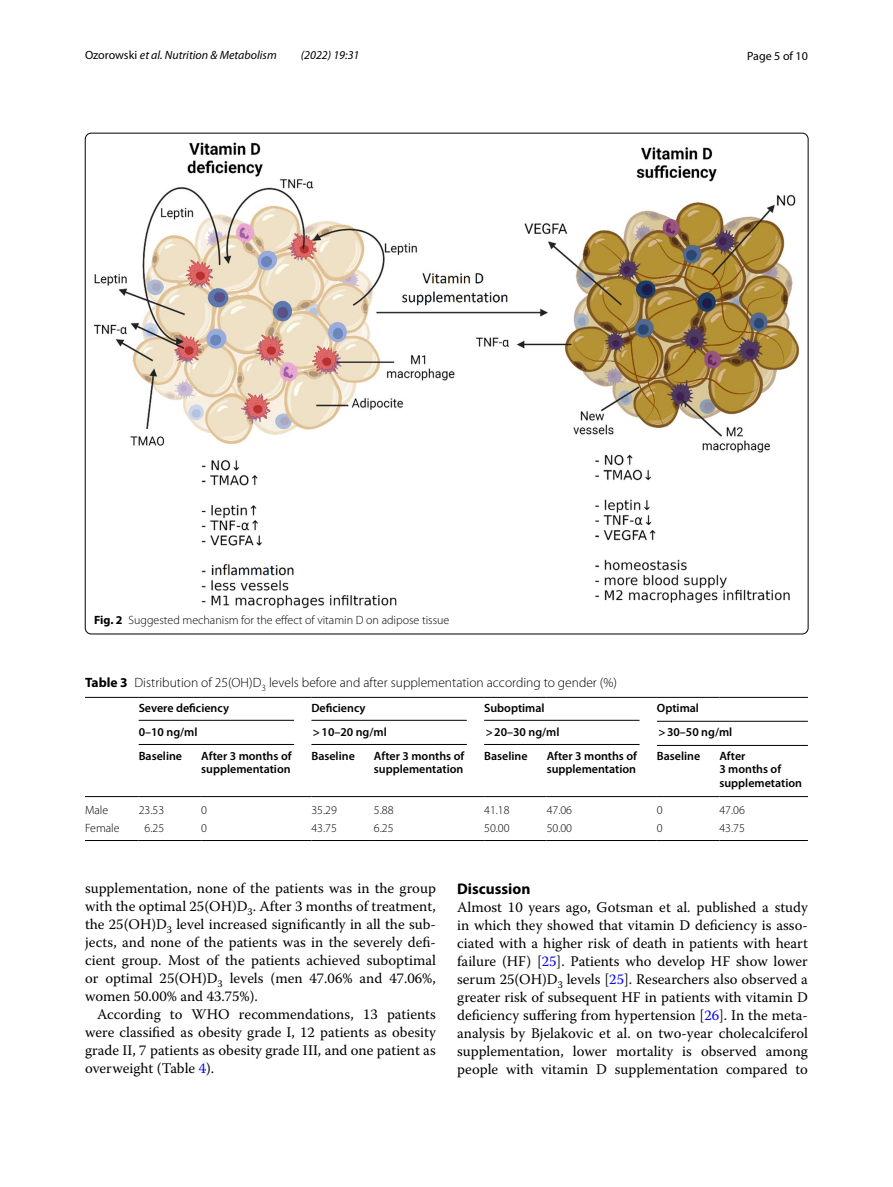
<style>
.page{position:relative;width:893px;height:1187px;background:#fff}
.page>*{position:absolute;margin:0;border:0;box-sizing:border-box;transform-origin:0 0}
.t1{font:700 15.45px "Myriad Pro";color:#000}
.t2{font:14.7px/18px "Warnock Pro";color:#000;text-align:justify}
.t3{font:300 13.5px "Myriad Pro";color:#000}
.t4{font:600 12px/13.5px "Myriad Pro";color:#000}
.t5{font:300 12px "Myriad Pro";color:#000}
.t6{font:italic 12px "Myriad Pro";color:#000}
.t7{font:12px "Myriad Pro";color:#000}
.s1{font-style:normal}
.s2{font-weight:700}
.s3{color:#00f}
</style>
<div class="page">
<img style="left:94px;top:142px;width:706px;height:466px">
<hr style="left:85px;top:697px;width:54px;height:1px;background:#000">
<hr style="left:85px;top:796px;width:54px;height:1px;background:#000">
<hr style="left:139px;top:697px;width:62px;height:1px;background:#000">
<hr style="left:201px;top:697px;width:110px;height:1px;background:#000">
<hr style="left:311px;top:697px;width:63px;height:1px;background:#000">
<hr style="left:374px;top:697px;width:110px;height:1px;background:#000">
<hr style="left:484px;top:697px;width:63px;height:1px;background:#000">
<hr style="left:547px;top:697px;width:110px;height:1px;background:#000">
<hr style="left:657px;top:697px;width:62px;height:1px;background:#000">
<hr style="left:719px;top:697px;width:89px;height:1px;background:#000">
<hr style="left:139px;top:796px;width:62px;height:1px;background:#000">
<hr style="left:201px;top:796px;width:110px;height:1px;background:#000">
<hr style="left:311px;top:796px;width:63px;height:1px;background:#000">
<hr style="left:374px;top:796px;width:110px;height:1px;background:#000">
<hr style="left:484px;top:796px;width:63px;height:1px;background:#000">
<hr style="left:547px;top:796px;width:110px;height:1px;background:#000">
<hr style="left:657px;top:796px;width:62px;height:1px;background:#000">
<hr style="left:719px;top:796px;width:89px;height:1px;background:#000">
<hr style="left:85px;top:840px;width:54px;height:1px;background:#000">
<hr style="left:139px;top:840px;width:62px;height:1px;background:#000">
<hr style="left:201px;top:840px;width:110px;height:1px;background:#000">
<hr style="left:311px;top:840px;width:63px;height:1px;background:#000">
<hr style="left:374px;top:840px;width:110px;height:1px;background:#000">
<hr style="left:484px;top:840px;width:63px;height:1px;background:#000">
<hr style="left:547px;top:840px;width:110px;height:1px;background:#000">
<hr style="left:657px;top:840px;width:62px;height:1px;background:#000">
<hr style="left:719px;top:840px;width:89px;height:1px;background:#000">
<hr style="left:139px;top:720px;width:155px;height:1px;background:#000">
<hr style="left:311px;top:720px;width:156px;height:1px;background:#000">
<hr style="left:484px;top:720px;width:156px;height:1px;background:#000">
<hr style="left:657px;top:721px;width:151px;height:1px;background:#000">
<hr style="left:139px;top:744px;width:155px;height:1px;background:#000">
<hr style="left:311px;top:744px;width:156px;height:1px;background:#000">
<hr style="left:484px;top:744px;width:156px;height:1px;background:#000">
<hr style="left:657px;top:745px;width:151px;height:1px;background:#000">
<p class="t6" style="left:85px;top:48px;width:193px"><span class="s1">Ozorowski</span> et al. Nutrition &amp; Metabolism</p>
<p class="t6" style="left:301px;top:48px;width:60px">(2022) 19:31</p>
<p class="t7" style="left:747px;top:48px;width:62px">Page 5 of 10</p>
<p class="t5" style="left:94px;top:613px;width:357px"><span class="s2">Fig. 2</span> Suggested mechanism for the effect of vitamin D on adipose tissue</p>
<p class="t3" style="left:85px;top:675px;width:533px"><span class="s2">Table 3</span> Distribution of 25(OH)D<sub>3</sub> levels before and after supplementation according to gender (%)</p>
<p class="t4" style="left:139px;top:700px;width:92px">Severe deficiency</p>
<p class="t4" style="left:311px;top:700px;width:56px">Deficiency</p>
<p class="t4" style="left:484px;top:700px;width:62px">Suboptimal</p>
<p class="t4" style="left:657px;top:700px;width:44px">Optimal</p>
<p class="t4" style="left:139px;top:724px;width:60px">0–10 ng/ml</p>
<p class="t4" style="left:313px;top:724px;width:75px">&gt;10–20 ng/ml</p>
<p class="t4" style="left:486px;top:724px;width:75px">&gt;20–30 ng/ml</p>
<p class="t4" style="left:658px;top:724px;width:75px">&gt;30–50 ng/ml</p>
<p class="t4" style="left:139px;top:748px;width:45px">Baseline</p>
<p class="t4" style="left:201px;top:748px;width:92px">After 3 months of supplementation</p>
<p class="t4" style="left:311px;top:748px;width:45px">Baseline</p>
<p class="t4" style="left:374px;top:748px;width:92px">After 3 months of supplementation</p>
<p class="t4" style="left:484px;top:748px;width:45px">Baseline</p>
<p class="t4" style="left:547px;top:748px;width:92px">After 3 months of supplementation</p>
<p class="t4" style="left:657px;top:748px;width:45px">Baseline</p>
<p class="t4" style="left:719px;top:748px;width:84px">After<br>3 months of supplemetation</p>
<p class="t5" style="left:85px;top:803px;width:25px">Male</p>
<p class="t5" style="left:139px;top:803px;width:27px">23.53</p>
<p class="t5" style="left:201px;top:803px;width:7px">0</p>
<p class="t5" style="left:311px;top:803px;width:27px">35.29</p>
<p class="t5" style="left:374px;top:803px;width:21px">5.88</p>
<p class="t5" style="left:484px;top:803px;width:27px">41.18</p>
<p class="t5" style="left:547px;top:803px;width:27px">47.06</p>
<p class="t5" style="left:657px;top:803px;width:7px">0</p>
<p class="t5" style="left:719px;top:803px;width:27px">47.06</p>
<p class="t5" style="left:85px;top:821px;width:36px">Female</p>
<p class="t5" style="left:145px;top:821px;width:21px">6.25</p>
<p class="t5" style="left:201px;top:821px;width:7px">0</p>
<p class="t5" style="left:311px;top:821px;width:27px">43.75</p>
<p class="t5" style="left:374px;top:821px;width:21px">6.25</p>
<p class="t5" style="left:484px;top:821px;width:27px">50.00</p>
<p class="t5" style="left:547px;top:821px;width:27px">50.00</p>
<p class="t5" style="left:657px;top:821px;width:7px">0</p>
<p class="t5" style="left:719px;top:821px;width:27px">43.75</p>
<p class="t2" style="left:85px;top:879px;width:352px">supplementation, none of the patients was in the group with the optimal 25(OH)D<sub>3</sub>. After 3 months of treatment, the 25(OH)D<sub>3</sub> level increased significantly in all the sub&shy;jects, and none of the patients was in the severely defi&shy;cient group. Most of the patients achieved suboptimal or optimal 25(OH)D<sub>3</sub> levels (men 47.06% and 47.06%, women 50.00% and 43.75%).</p>
<p class="t2" style="left:85px;top:1005px;width:352px;text-indent:12px">According to WHO recommendations, 13 patients were classified as obesity grade I, 12 patients as obesity grade II, 7 patients as obesity grade III, and one patient as overweight (Table <span class="s3">4</span>).</p>
<p class="t1" style="left:457px;top:878px;width:75px">Discussion</p>
<p class="t2" style="left:457px;top:897px;width:352px">Almost 10 years ago, Gotsman et al. published a study in which they showed that vitamin D deficiency is asso&shy;ciated with a higher risk of death in patients with heart failure (HF) [<span class="s3">25</span>]. Patients who develop HF show lower serum 25(OH)D<sub>3</sub> levels [<span class="s3">25</span>]. Researchers also observed a greater risk of subsequent HF in patients with vitamin D deficiency suffering from hypertension [<span class="s3">26</span>]. In the meta&shy;analysis by Bjelakovic et al. on two-year cholecalciferol supplementation, lower mortality is observed among people with vitamin D supplementation compared to</p>
</div>
